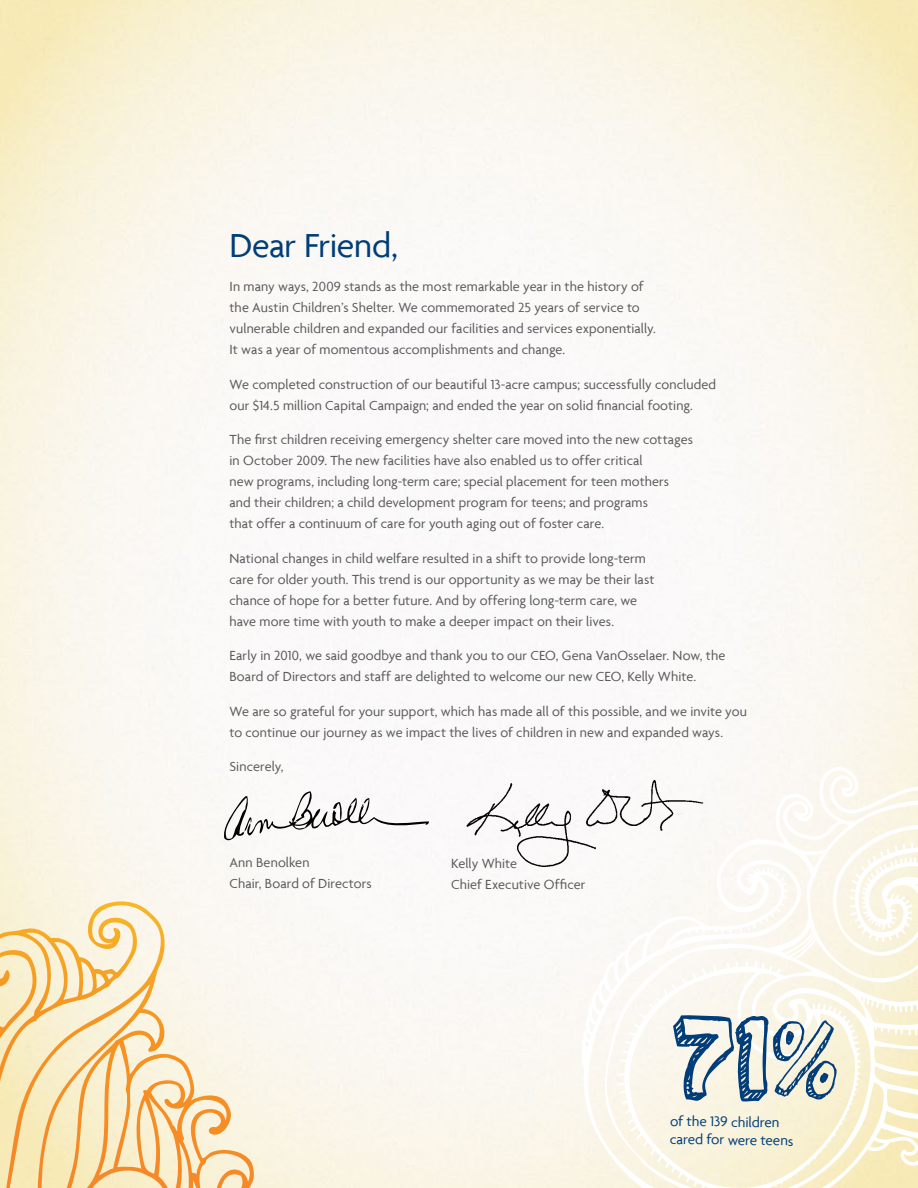
<style>
.page{position:relative;width:918px;height:1188px;background:#fff}
.page>*{position:absolute;margin:0;border:0;box-sizing:border-box;transform-origin:0 0}
.t1{font:36px "Agenda";letter-spacing:-.01em;color:#003d79}
.t2{font:15px "Agenda";color:#003d79}
.t3{font:14.25px/21px "Agenda";letter-spacing:.005em;color:#58595b}
</style>
<div class="page">
<svg style="left:0;top:901px;width:259px;height:287px;background:#f8e3bd"></svg>
<svg style="left:521px;top:737px;width:397px;height:451px;fill:#faf7f0"></svg>
<svg style="left:859px;top:994px;width:59px;height:18px"></svg>
<svg style="left:849px;top:842px;width:67px;height:100px"></svg>
<svg style="left:875px;top:1025px;width:43px;height:11px"></svg>
<svg style="left:687px;top:927px;width:45px;height:7px"></svg>
<svg style="left:740px;top:867px;width:49px;height:64px"></svg>
<svg style="left:222px;top:791px;width:207px;height:52px"></svg>
<img style="left:459px;top:777px;width:247px;height:93px">
<svg style="left:672px;top:1015px;width:165px;height:87px;background:#f9f5e4"></svg>
<h1 class="t1" style="left:230px;top:224px;width:170px">Dear Friend,</h1>
<p class="t3" style="left:230px;top:276px;width:428px">In many ways, 2009 stands as the most remarkable year in the history of the Austin Children’s Shelter. We commemorated 25 years of service to vulnerable children and expanded our facilities and services exponentially.<br>It was a year of momentous accomplishments and change.</p>
<p class="t3" style="left:230px;top:373px;width:488px">We completed construction of our beautiful 13-acre campus; successfully concluded our $14.5 million Capital Campaign; and ended the year on solid financial footing.</p>
<p class="t3" style="left:230px;top:429px;width:465px">The first children receiving emergency shelter care moved into the new cottages in October 2009. The new facilities have also enabled us to offer critical<br>new programs, including long-term care; special placement for teen mothers and their children; a child development program for teens; and programs<br>that offer a continuum of care for youth aging out of foster care.</p>
<p class="t3" style="left:230px;top:547px;width:427px">National changes in child welfare resulted in a shift to provide long-term care for older youth. This trend is our opportunity as we may be their last chance of hope for a better future. And by offering long-term care, we have more time with youth to make a deeper impact on their lives.</p>
<p class="t3" style="left:230px;top:645px;width:497px">Early in 2010, we said goodbye and thank you to our CEO, Gena VanOsselaer. Now, the<br>Board of Directors and staff are delighted to welcome our new CEO, Kelly White.</p>
<p class="t3" style="left:230px;top:700px;width:519px">We are so grateful for your support, which has made all of this possible, and we invite you to continue our journey as we impact the lives of children in new and expanded ways.</p>
<p class="t3" style="left:230px;top:756px;width:56px">Sincerely,</p>
<p class="t3" style="left:230px;top:851px;width:144px">Ann Benolken<br>Chair, Board of Directors</p>
<p class="t3" style="left:451px;top:852px;width:136px">Kelly White<br>Chief Executive Officer</p>
<p class="t2" style="left:670px;top:1112px;width:111px;rotate:1deg">of the 139 children</p>
<p class="t2" style="left:670px;top:1130px;width:125px;rotate:1deg">cared for were teens</p>
</div>
